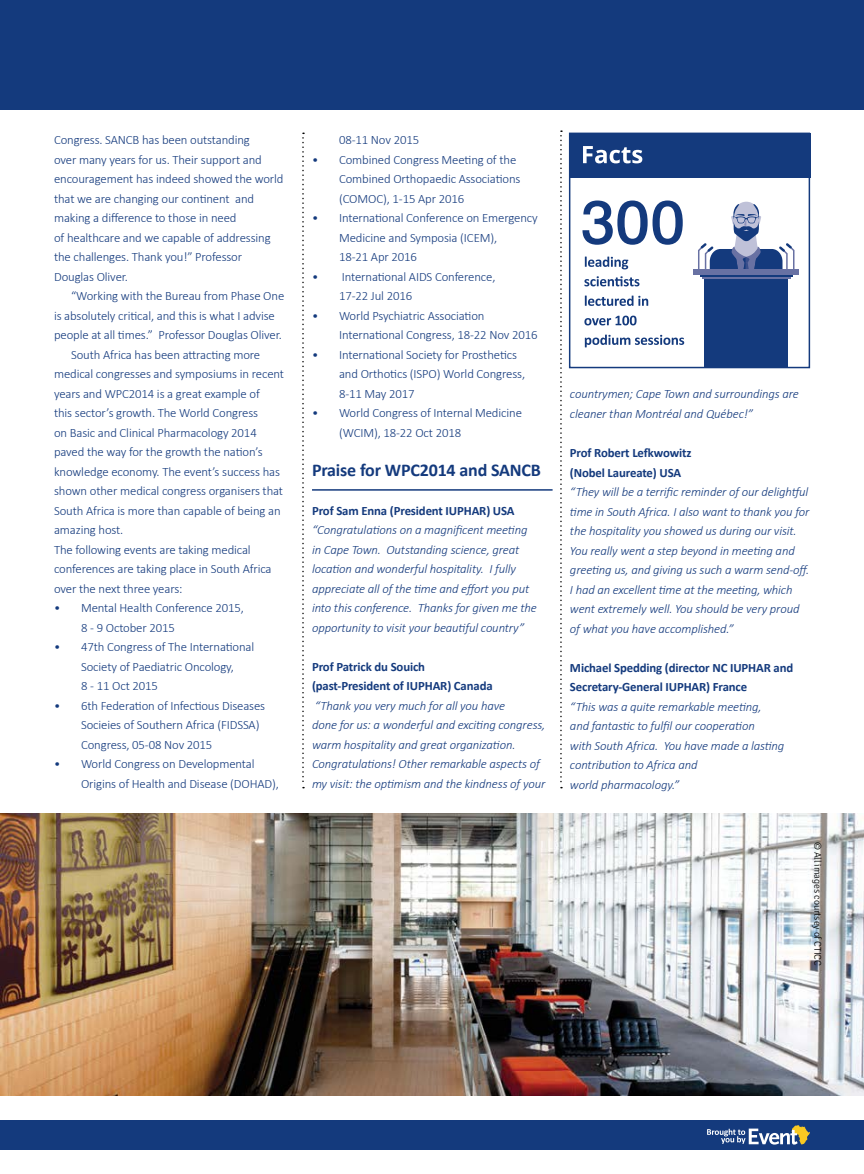
<style>
.page{position:relative;width:864px;height:1174px;background:#fff}
.page>*{position:absolute;margin:0;border:0;box-sizing:border-box;transform-origin:0 0}
.t1{font:700 18px "Calibri";letter-spacing:-.01em;color:#143a7d}
.t2{font:300 12.75px/19.5px "Calibri";letter-spacing:-.01em;color:#143a7d}
.t3{font:italic 300 12.75px/19.5px "Calibri";letter-spacing:-.01em;color:#143a7d}
.t4{font:700 12.75px/19.5px "Calibri";letter-spacing:-.01em;color:#143a7d}
.t5{font:300 9.75px "Signika Negative";letter-spacing:-.01em;color:#000}
</style>
<div class="page">
<svg style="left:302px;top:133px;width:2px;height:655px"></svg>
<svg style="left:560px;top:130px;width:1px;height:658px"></svg>
<div style="left:0;top:0;width:863px;height:109px;background:#143a7d"></div>
<div style="left:0;top:1120px;width:863px;height:29px;background:#143a7d"></div>
<svg style="left:707px;top:1125px;width:102px;height:19px"></svg>
<img style="left:0;top:814px;width:863px;height:281px">
<div style="left:733px;top:202px;width:25px;height:36px;background:#bfc1d8;border-radius:13px"></div>
<svg style="left:698px;top:204px;width:96px;height:65px"></svg>
<div style="left:704px;top:275px;width:83px;height:92px;background:#143a7d"></div>
<hr style="left:701px;top:275px;width:89px;height:4px;background:#6871a3">
<div style="left:699px;top:272px;width:93px;height:5px;background:#143a7d"></div>
<div style="left:693px;top:269px;width:105px;height:6px;background:#6871a3"></div>
<div style="left:568px;top:133px;width:241px;height:235px;border:2px solid #143a7d"></div>
<div style="left:568px;top:133px;width:241px;height:44px;background:#143a7d"></div>
<svg style="left:583px;top:146px;width:59px;height:17px"></svg>
<svg style="left:584px;top:334px;width:100px;height:13px"></svg>
<svg style="left:584px;top:316px;width:52px;height:9px"></svg>
<svg style="left:584px;top:295px;width:64px;height:11px"></svg>
<svg style="left:584px;top:276px;width:55px;height:10px"></svg>
<svg style="left:584px;top:256px;width:44px;height:13px"></svg>
<svg style="left:582px;top:200px;width:100px;height:45px"></svg>
<hr style="left:312px;top:489px;width:240px;height:1px;background:#143a7d">
<p class="t2" style="left:54px;top:130px;width:231px">Congress. SANCB has been outstanding<br>over many years for us. Their support and encouragement has indeed showed the world that we are changing our continent and making a difference to those in need<br>of healthcare and we capable of addressing the challenges. Thank you!” Professor Douglas Oliver.</p>
<p class="t2" style="left:71px;top:286px;width:215px">“Working with the Bureau from Phase One</p>
<p class="t2" style="left:54px;top:305px;width:222px">is absolutely critical, and this is what I advise</p>
<p class="t2" style="left:54px;top:325px;width:229px">people at all times.” Professor Douglas Oliver.</p>
<p class="t2" style="left:71px;top:344px;width:190px">South Africa has been attracting more</p>
<p class="t2" style="left:54px;top:364px;width:231px">medical congresses and symposiums in recent</p>
<p class="t2" style="left:54px;top:383px;width:207px">years and WPC2014 is a great example of</p>
<p class="t2" style="left:54px;top:403px;width:205px">this sector’s growth. The World Congress</p>
<p class="t2" style="left:54px;top:422px;width:204px">on Basic and Clinical Pharmacology 2014</p>
<p class="t2" style="left:54px;top:442px;width:210px">paved the way for the growth the nation’s</p>
<p class="t2" style="left:54px;top:461px;width:227px">knowledge economy. The event’s success has</p>
<p class="t2" style="left:54px;top:481px;width:230px">shown other medical congress organisers that</p>
<p class="t2" style="left:54px;top:500px;width:228px">South Africa is more than capable of being an</p>
<p class="t2" style="left:54px;top:520px;width:71px">amazing host.</p>
<p class="t2" style="left:54px;top:539px;width:198px">The following events are taking medical</p>
<p class="t2" style="left:54px;top:559px;width:219px">conferences are taking place in South Africa</p>
<p class="t2" style="left:54px;top:578px;width:130px">over the next three years:</p>
<p class="t2" style="left:81px;top:598px;width:164px;text-indent:-27px">• Mental Health Conference 2015,<br>8 - 9 October 2015</p>
<p class="t2" style="left:81px;top:637px;width:175px;text-indent:-27px">• 47th Congress of The International<br>Society of Paediatric Oncology,<br>8 - 11 Oct 2015</p>
<p class="t2" style="left:81px;top:695px;width:185px;text-indent:-27px">• 6th Federation of Infectious Diseases<br>Socieies of Southern Africa (FIDSSA)<br>Congress, 05-08 Nov 2015</p>
<p class="t2" style="left:81px;top:753px;width:199px;text-indent:-27px">• World Congress on Developmental<br>Origins of Health and Disease (DOHAD),</p>
<p class="t2" style="left:339px;top:130px;width:82px">08-11 Nov 2015</p>
<p class="t2" style="left:339px;top:149px;width:183px;text-indent:-27px">• Combined Congress Meeting of the<br>Combined Orthopaedic Associations (COMOC), 1-15 Apr 2016</p>
<p class="t2" style="left:339px;top:208px;width:200px;text-indent:-27px">• International Conference on Emergency<br>Medicine and Symposia (ICEM),<br>18-21 Apr 2016</p>
<p class="t2" style="left:339px;top:266px;width:158px;text-indent:-27px">• International AIDS Conference,<br>17-22 Jul 2016</p>
<p class="t2" style="left:339px;top:305px;width:200px;text-indent:-27px">• World Psychiatric Association<br>International Congress, 18-22 Nov 2016</p>
<p class="t2" style="left:339px;top:344px;width:187px;text-indent:-27px">• International Society for Prosthetics and Orthotics (ISPO) World Congress,<br>8-11 May 2017</p>
<p class="t2" style="left:339px;top:403px;width:184px;text-indent:-27px">• World Congress of Internal Medicine (WCIM), 18-22 Oct 2018</p>
<h1 class="t1" style="left:312px;top:458px;width:230px">Praise for WPC2014 and SANCB</h1>
<p class="t4" style="left:312px;top:501px;width:204px">Prof Sam Enna (President IUPHAR) USA</p>
<p class="t3" style="left:312px;top:520px;width:226px">“Congratulations on a magnificent meeting in Cape Town. Outstanding science, great location and wonderful hospitality. I fully appreciate all of the time and effort you put into this conference. Thanks for given me the opportunity to visit your beautiful country”</p>
<p class="t4" style="left:312px;top:657px;width:182px">Prof Patrick du Souich (past-President of IUPHAR) Canada</p>
<p class="t3" style="left:312px;top:696px;width:235px">“Thank you very much for all you have<br>done for us: a wonderful and exciting congress, warm hospitality and great organization.<br>Congratulations! Other remarkable aspects of my visit: the optimism and the kindness of your</p>
<p class="t3" style="left:569px;top:384px;width:230px">countrymen; Cape Town and surroundings are cleaner than Montréal and Québec!”</p>
<p class="t4" style="left:569px;top:443px;width:123px">Prof Robert Lefkwowitz (Nobel Laureate) USA</p>
<p class="t3" style="left:569px;top:482px;width:241px">“They will be a terrific reminder of our delightful time in South Africa. I also want to thank you for the hospitality you showed us during our visit.<br>You really went a step beyond in meeting and greeting us, and giving us such a warm send-off.<br>I had an excellent time at the meeting, which went extremely well. You should be very proud of what you have accomplished.”</p>
<p class="t4" style="left:569px;top:657px;width:225px">Michael Spedding (director NC IUPHAR and<br>Secretary-General IUPHAR) France</p>
<p class="t3" style="left:569px;top:696px;width:216px">“This was a quite remarkable meeting,<br>and fantastic to fulfil our cooperation<br>with South Africa. You have made a lasting contribution to Africa and<br>world pharmacology.”</p>
<p class="t5" style="left:822px;top:841px;width:126px;rotate:90deg">© All images courtsey of CTICC</p>
</div>
